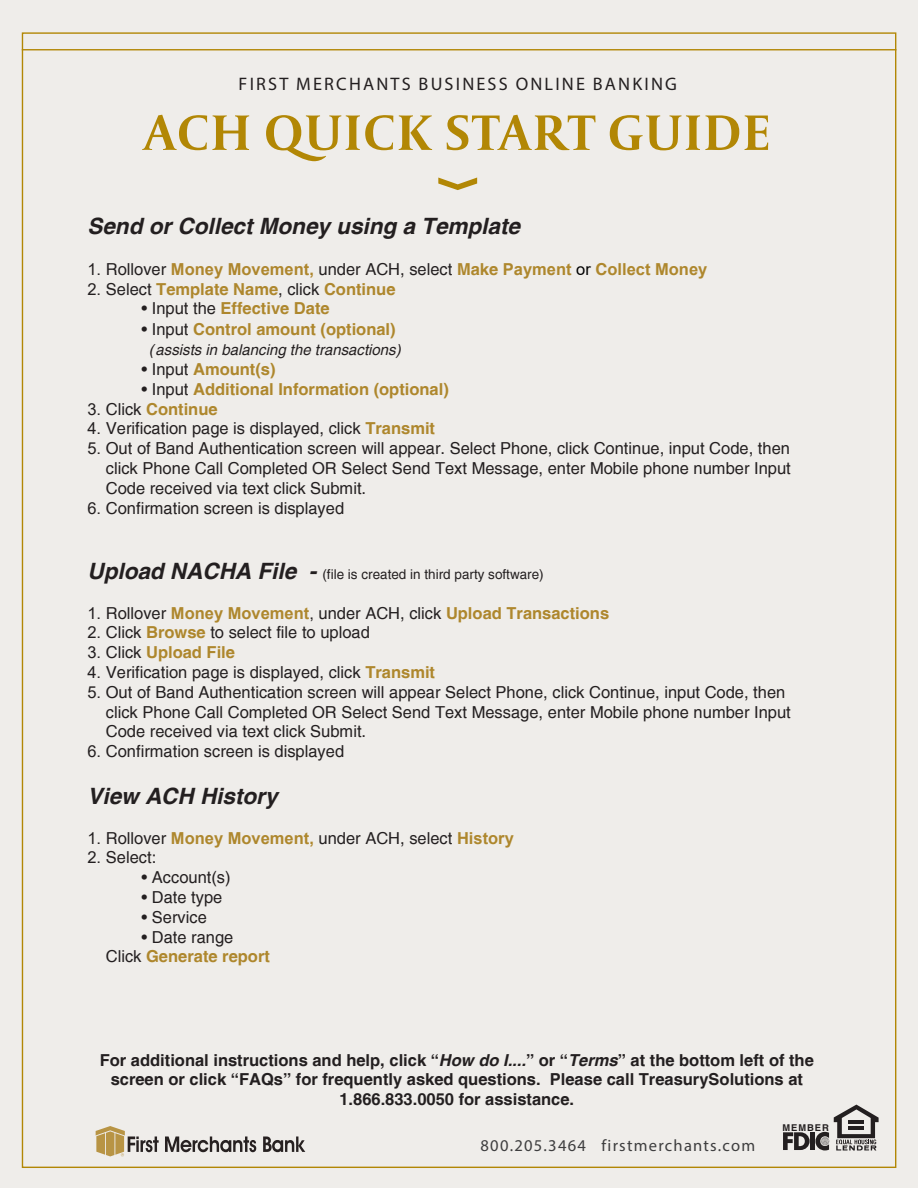
<style>
.page{position:relative;width:918px;height:1188px;background:#efedea}
.page>*{position:absolute;margin:0;border:0;box-sizing:border-box;transform-origin:0 0}
.t1{font:700 52.5px "Capitolium 2";letter-spacing:.04em;color:#b28705}
.t2{font:italic 700 22.5px "Helvetica";color:#231f20}
.t3{font:18.15px "Myriad Pro";letter-spacing:.12em;color:#231f20}
.t4{font:16.5px/19.8px "Helvetica";color:#231f20;text-align:justify}
.t5{font:700 16.5px "Helvetica";color:#ae872d}
.t6{font:700 16.5px/19.8px "Helvetica";color:#231f20;text-align:center}
.t7{font:16.5px "Myriad Pro";letter-spacing:.075em;color:#3e3e3f}
.t8{font:italic 15px "Helvetica";color:#231f20}
.t9{font:13.5px "Helvetica";color:#231f20}
.t10{font:700 9.3px "Helvetica";letter-spacing:.1em;color:#231f20}
.s1{font-family:"Arial"}
.s2{font-family:"Arial";font-weight:700;color:#ae862d}
.s3{font-weight:700;color:#ae872d}
.s4{font-family:"Arial";font-weight:700;color:#ae872d}
.s5{font-family:"Arial";color:#000}
.s6{font-family:"Arial";font-weight:400;color:#231f20}
.s7{font-weight:400;color:#231f20}
.s8{font-weight:700;font-style:italic;font-size:22.5px}
.s9{font-style:italic}
</style>
<div class="page">
<hr style="left:22px;top:49px;width:874px;height:1px;background:#b28705">
<svg style="left:438px;top:178px;width:39px;height:12px"></svg>
<svg style="left:165px;top:1136px;width:91px;height:16px"></svg>
<svg style="left:263px;top:1136px;width:42px;height:16px"></svg>
<svg style="left:96px;top:1126px;width:63px;height:30px"></svg>
<svg style="left:783px;top:1105px;width:96px;height:45px"></svg>
<p class="t3" style="left:239px;top:73px;width:440px">FIRST MERCHANTS BUSINESS ONLINE BANKING</p>
<p class="t1" style="left:144px;top:97px;width:628px">ACH QUICK START GUIDE</p>
<p class="t2" style="left:87px;top:212px;width:434px">Send or Collect Money using a Template</p>
<p class="t4" style="left:87px;top:259px;width:621px"><span class="s1">1.</span> Rollover <span class="s2">Money Movement,</span> under ACH, select <span class="s3">Make</span> <span class="s4">Payment</span> <span class="s5">or</span> <span class="s3">C</span><span class="s4">ollect Money</span></p>
<p class="t5" style="left:87px;top:279px;width:310px"><span class="s6">2.</span> <span class="s7">Select</span> Template Name<span class="s7">, click</span> Continue</p>
<p class="t5" style="left:141px;top:298px;width:190px"><span class="s7">• Input the</span> Effective Date</p>
<p class="t5" style="left:141px;top:320px;width:256px"><span class="s7">• Input</span> Control amount (optional)</p>
<p class="t8" style="left:151px;top:341px;width:252px">(assists in balancing the transactions)</p>
<p class="t5" style="left:141px;top:359px;width:136px"><span class="s7">• Input</span> Amount(s)</p>
<p class="t5" style="left:141px;top:379px;width:309px"><span class="s7">• Input</span> Additional Information (optional)</p>
<p class="t5" style="left:87px;top:399px;width:132px"><span class="s6">3.</span> <span class="s7">Click</span> Continue</p>
<p class="t4" style="left:87px;top:419px;width:349px"><span class="s1">4.</span> Verification page is displayed, click <span class="s3">Transmit</span></p>
<p class="t4" style="left:106px;top:439px;width:687px;text-indent:-18px"><span class="s1">5.</span> Out of Band Authentication screen will appear. Select Phone, click Continue, input Code, then click Phone Call Completed OR Select Send Text Message, enter Mobile phone number Input Code received via text click Submit.</p>
<p class="t4" style="left:87px;top:498px;width:258px"><span class="s1">6.</span> Confirmation screen is displayed</p>
<p class="t9" style="left:87px;top:566px;width:458px"><span class="s8">Upload NACHA File -</span> (file is created in third party software)</p>
<p class="t4" style="left:87px;top:603px;width:523px"><span class="s1">1.</span> Rollover <span class="s4">Money Movement</span><span class="s1">,</span> under ACH, click <span class="s3">Upload</span> <span class="s4">T</span><span class="s3">ransactions</span></p>
<p class="t4" style="left:87px;top:623px;width:284px"><span class="s1">2.</span> Click <span class="s3">Browse</span> to select file to upload</p>
<p class="t5" style="left:87px;top:642px;width:149px"><span class="s6">3.</span> <span class="s7">Click</span> Upload File</p>
<p class="t4" style="left:87px;top:662px;width:349px"><span class="s1">4.</span> Verification page is displayed, click <span class="s3">Transmit</span></p>
<p class="t4" style="left:106px;top:682px;width:687px;text-align:left;text-indent:-18px"><span class="s1">5.</span> Out of Band Authentication screen will appear Select Phone, click Continue, input Code, then click Phone Call Completed OR Select Send Text Message, enter Mobile phone number Input<br>Code received via text click Submit.</p>
<p class="t4" style="left:87px;top:742px;width:258px"><span class="s1">6.</span> Confirmation screen is displayed</p>
<p class="t2" style="left:87px;top:782px;width:192px">View ACH History</p>
<p class="t4" style="left:87px;top:828px;width:428px"><span class="s1">1.</span> Rollover <span class="s4">Money Movement,</span> under ACH, select <span class="s4">History</span></p>
<p class="t4" style="left:87px;top:848px;width:70px"><span class="s1">2.</span> Select:</p>
<p class="t4" style="left:141px;top:868px;width:91px">• Account(s)</p>
<p class="t4" style="left:141px;top:887px;width:82px">• Date type</p>
<p class="t4" style="left:141px;top:907px;width:67px">• Service</p>
<p class="t4" style="left:141px;top:927px;width:93px">• Date range</p>
<p class="t5" style="left:106px;top:946px;width:166px"><span class="s7">Click</span> Generate report</p>
<p class="t6" style="left:100px;top:1050px;width:716px">For additional instructions and help, click “<span class="s9">How do I....</span>” or “<span class="s9">Terms</span>” at the bottom left of the screen or click “FAQs” for frequently asked questions. Please call TreasurySolutions at<br>1.866.833.0050 for assistance.</p>
<p class="t10" style="left:782px;top:1122px;width:48px">MEMBER</p>
<p class="t7" style="left:481px;top:1135px;width:276px">800.205.3464 firstmerchants.com</p>
</div>
